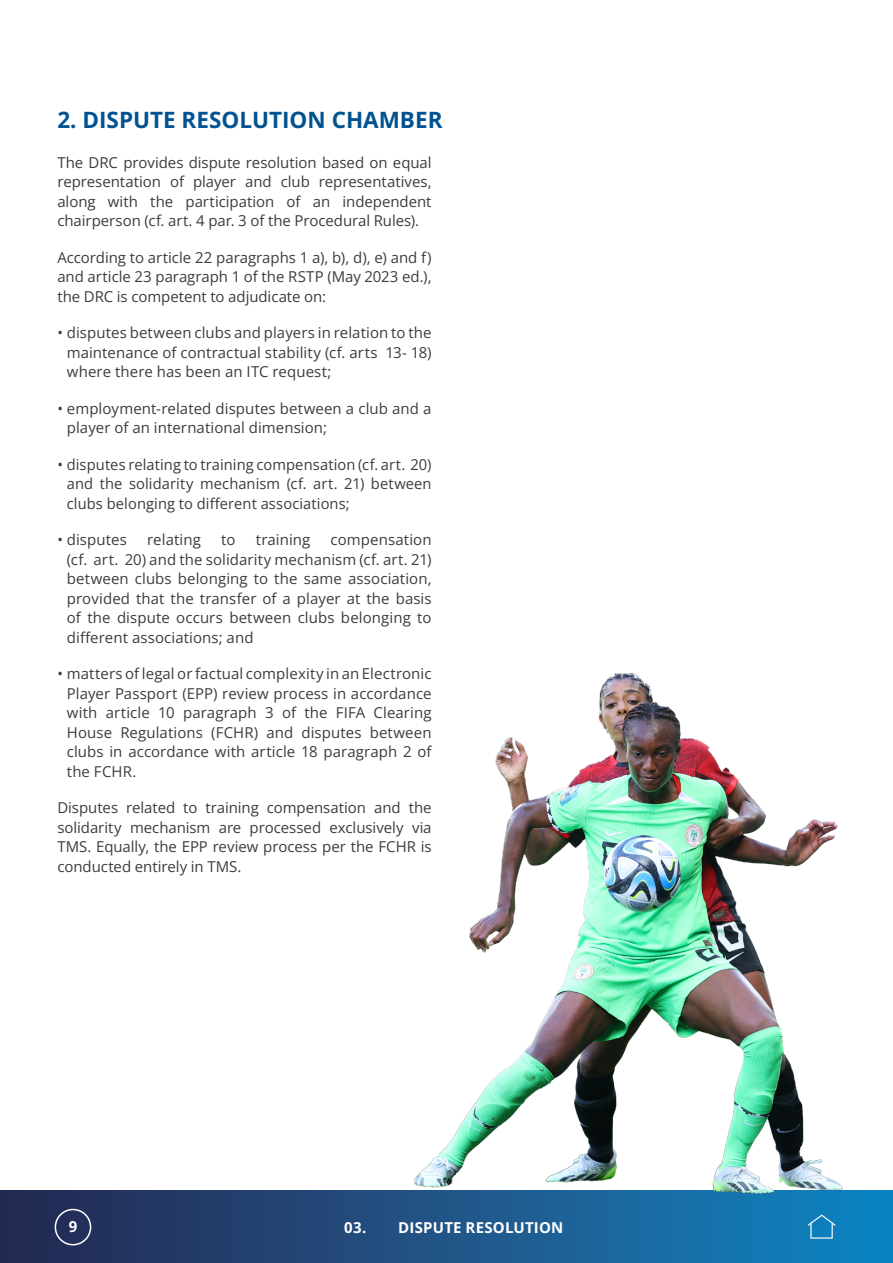
<style>
.page{position:relative;width:893px;height:1263px;background:#fff}
.page>*{position:absolute;margin:0;border:0;box-sizing:border-box;transform-origin:0 0}
.t1{font:700 22.5px "Open Sans";color:#005291}
.t2{font:15px/19.5px "Open Sans";letter-spacing:.005em;color:#3c3c3b;text-align:justify}
.t3{font:700 15px "Open Sans";color:#fff}
</style>
<div class="page">
<div style="left:0;top:1190px;width:893px;height:73px;background:linear-gradient(to right,#292750,#1285c2)"></div>
<div style="left:55px;top:1209px;width:36px;height:36px;border:2px solid #fff;border-radius:50%"></div>
<svg style="left:808px;top:1214px;width:28px;height:24px"></svg>
<img style="left:394px;top:672px;width:471px;height:542px">
<h1 class="t1" style="left:57px;top:104px;width:387px">2. DISPUTE RESOLUTION CHAMBER</h1>
<p class="t2" style="left:57px;top:152px;width:376px">The DRC provides dispute resolution based on equal representation of player and club representatives, along with the participation of an independent chairperson (cf. art. 4 par. 3 of the Procedural Rules).</p>
<p class="t2" style="left:57px;top:247px;width:376px">According to article 22 paragraphs 1 a), b), d), e) and f) and article 23 paragraph 1 of the RSTP (May 2023 ed.), the DRC is competent to adjudicate on:</p>
<p class="t2" style="left:67px;top:323px;width:366px;text-indent:-9px">• disputes between clubs and players in relation to the maintenance of contractual stability (cf. arts 13- 18) where there has been an ITC request;</p>
<p class="t2" style="left:67px;top:398px;width:366px;text-indent:-9px">• employment-related disputes between a club and a player of an international dimension;</p>
<p class="t2" style="left:67px;top:454px;width:366px;text-indent:-9px">• disputes relating to training compensation (cf. art. 20) and the solidarity mechanism (cf. art. 21) between clubs belonging to different associations;</p>
<p class="t2" style="left:57px;top:530px;width:71px">• disputes</p>
<p class="t2" style="left:147px;top:530px;width:55px">relating</p>
<p class="t2" style="left:221px;top:530px;width:16px">to</p>
<p class="t2" style="left:256px;top:530px;width:56px">training</p>
<p class="t2" style="left:67px;top:530px;width:366px;text-indent:264px">compensation (cf. art. 20) and the solidarity mechanism (cf. art. 21) between clubs belonging to the same association, provided that the transfer of a player at the basis of the dispute occurs between clubs belonging to different associations; and</p>
<p class="t2" style="left:67px;top:664px;width:366px;text-indent:-9px">• matters of legal or factual complexity in an Electronic Player Passport (EPP) review process in accordance with article 10 paragraph 3 of the FIFA Clearing House Regulations (FCHR) and disputes between clubs in accordance with article 18 paragraph 2 of the FCHR.</p>
<p class="t2" style="left:57px;top:798px;width:376px">Disputes related to training compensation and the solidarity mechanism are processed exclusively via TMS. Equally, the EPP review process per the FCHR is conducted entirely in TMS.</p>
<p class="t3" style="left:69px;top:1216px;width:10px">9</p>
<p class="t3" style="left:344px;top:1217px;width:75px">03. DISPUTE</p>
<p class="t3" style="left:465px;top:1217px;width:11px">RESOLUTION</p>
</div>
